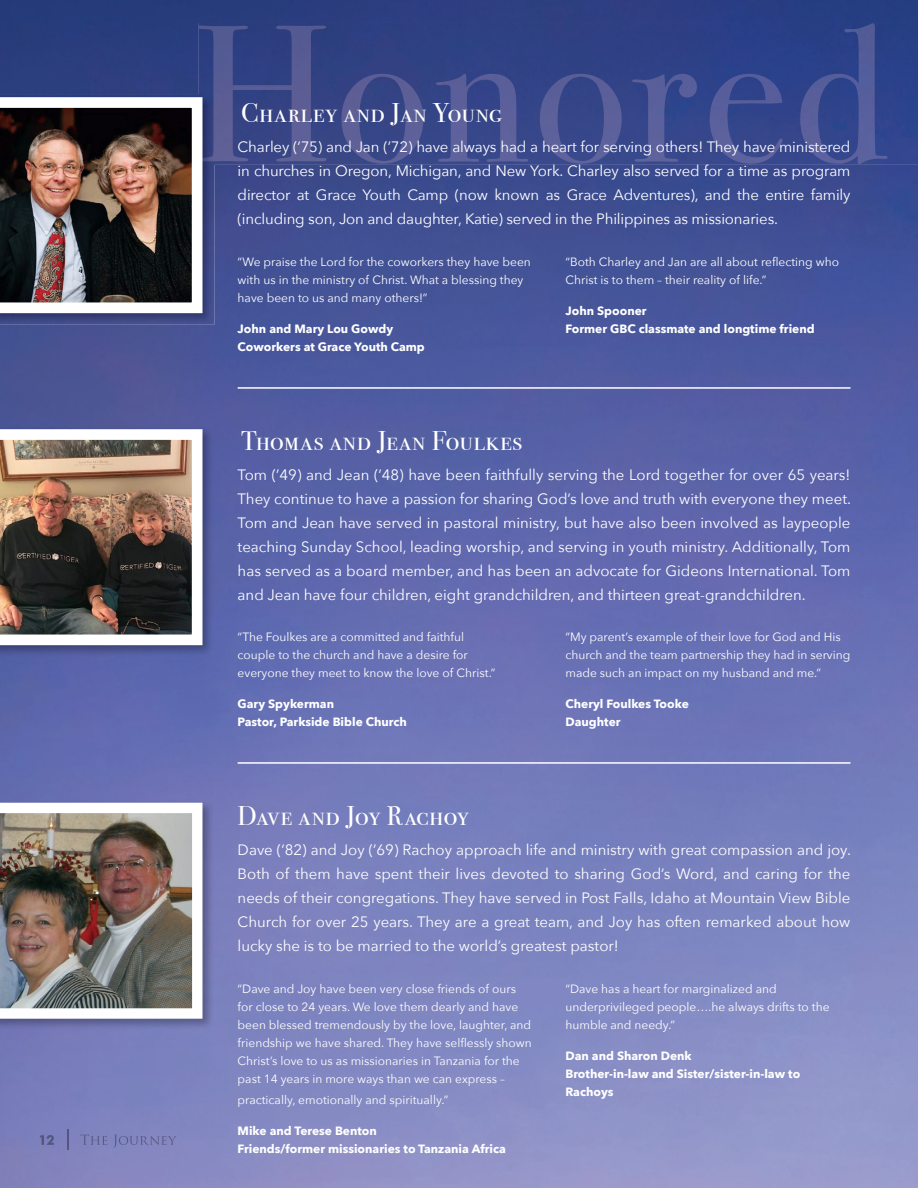
<style>
.page{position:relative;width:918px;height:1188px;background:#fff}
.page>*{position:absolute;margin:0;border:0;box-sizing:border-box;transform-origin:0 0}
.t1{font:27px "Bodoni Svty Two SCITCTT";letter-spacing:.035em;color:#fff}
.t2{font:27px "Bodoni Svty Two SCITCTT";letter-spacing:.01em;color:#fff}
.t3{font:15px/24px "Avenir Next";color:#fff;text-align:justify}
.t4{font:12px/18px "Avenir Next";color:#fff}
.t5{font:700 12px/18px "Avenir Next";color:#fff}
</style>
<div class="page">
<img style="left:0;top:0;width:918px;height:1188px">
<img style="left:198px;top:23px;width:720px;height:141px">
<img style="left:0;top:426px;width:214px;height:231px">
<img style="left:0;top:424px;width:208px;height:227px">
<img style="left:0;top:800px;width:214px;height:230px">
<img style="left:0;top:798px;width:208px;height:226px">
<img style="left:0;top:164px;width:214px;height:161px">
<img style="left:208px;top:94px;width:6px;height:70px">
<img style="left:0;top:92px;width:208px;height:227px">
<hr style="left:238px;top:387px;width:612px;height:2px;background:#fff">
<hr style="left:238px;top:762px;width:612px;height:2px;background:#fff">
<img style="left:67px;top:1129px;width:2px;height:21px">
<img style="left:71px;top:1134px;width:105px;height:14px">
<img style="left:40px;top:1135px;width:14px;height:10px">
<h1 class="t1" style="left:241px;top:97px;width:262px">Charley and Jan Young</h1>
<p class="t3" style="left:238px;top:135px;width:614px">Charley (’75) and Jan (’72) have always had a heart for serving others! They have ministered in churches in Oregon, Michigan, and New York. Charley also served for a time as program director at Grace Youth Camp (now known as Grace Adventures), and the entire family (including son, Jon and daughter, Katie) served in the Philippines as missionaries.</p>
<p class="t4" style="left:565px;top:253px;width:275px">“Both Charley and Jan are all about reflecting who<br>Christ is to them – their reality of life.”</p>
<p class="t5" style="left:565px;top:302px;width:251px">John Spooner<br>Former GBC classmate and longtime friend</p>
<p class="t4" style="left:238px;top:253px;width:295px">“We praise the Lord for the coworkers they have been with us in the ministry of Christ. What a blessing they have been to us and many others!”</p>
<p class="t5" style="left:238px;top:320px;width:189px">John and Mary Lou Gowdy<br>Coworkers at Grace Youth Camp</p>
<h1 class="t1" style="left:241px;top:425px;width:283px">Thomas and Jean Foulkes</h1>
<p class="t3" style="left:238px;top:462px;width:615px">Tom (’49) and Jean (’48) have been faithfully serving the Lord together for over 65 years!<br>They continue to have a passion for sharing God’s love and truth with everyone they meet.<br>Tom and Jean have served in pastoral ministry, but have also been involved as laypeople teaching Sunday School, leading worship, and serving in youth ministry. Additionally, Tom has served as a board member, and has been an advocate for Gideons International. Tom and Jean have four children, eight grandchildren, and thirteen great-grandchildren.</p>
<p class="t4" style="left:238px;top:628px;width:259px">“The Foulkes are a committed and faithful couple to the church and have a desire for everyone they meet to know the love of Christ.”</p>
<p class="t5" style="left:238px;top:695px;width:171px">Gary Spykerman<br>Pastor, Parkside Bible Church</p>
<p class="t4" style="left:565px;top:628px;width:286px">“My parent’s example of their love for God and His church and the team partnership they had in serving made such an impact on my husband and me.”</p>
<p class="t5" style="left:565px;top:695px;width:125px">Cheryl Foulkes Tooke<br>Daughter</p>
<h1 class="t2" style="left:238px;top:800px;width:233px">Dave and Joy Rachoy</h1>
<p class="t3" style="left:238px;top:837px;width:615px">Dave (’82) and Joy (’69) Rachoy approach life and ministry with great compassion and joy.<br>Both of them have spent their lives devoted to sharing God’s Word, and caring for the needs of their congregations. They have served in Post Falls, Idaho at Mountain View Bible Church for over 25 years. They are a great team, and Joy has often remarked about how lucky she is to be married to the world’s greatest pastor!</p>
<p class="t4" style="left:238px;top:979px;width:296px">“Dave and Joy have been very close friends of ours for close to 24 years. We love them dearly and have been blessed tremendously by the love, laughter, and friendship we have shared. They have selflessly shown Christ’s love to us as missionaries in Tanzania for the past 14 years in more ways than we can express –</p>
<p class="t4" style="left:238px;top:1090px;width:212px">practically, emotionally and spiritually.”</p>
<p class="t5" style="left:238px;top:1121px;width:270px">Mike and Terese Benton<br>Friends/former missionaries to Tanzania Africa</p>
<p class="t4" style="left:565px;top:979px;width:266px">“Dave has a heart for marginalized and underprivileged people….he always drifts to the humble and needy.”</p>
<p class="t5" style="left:565px;top:1046px;width:236px">Dan and Sharon Denk<br>Brother-in-law and Sister/sister-in-law to<br>Rachoys</p>
</div>
